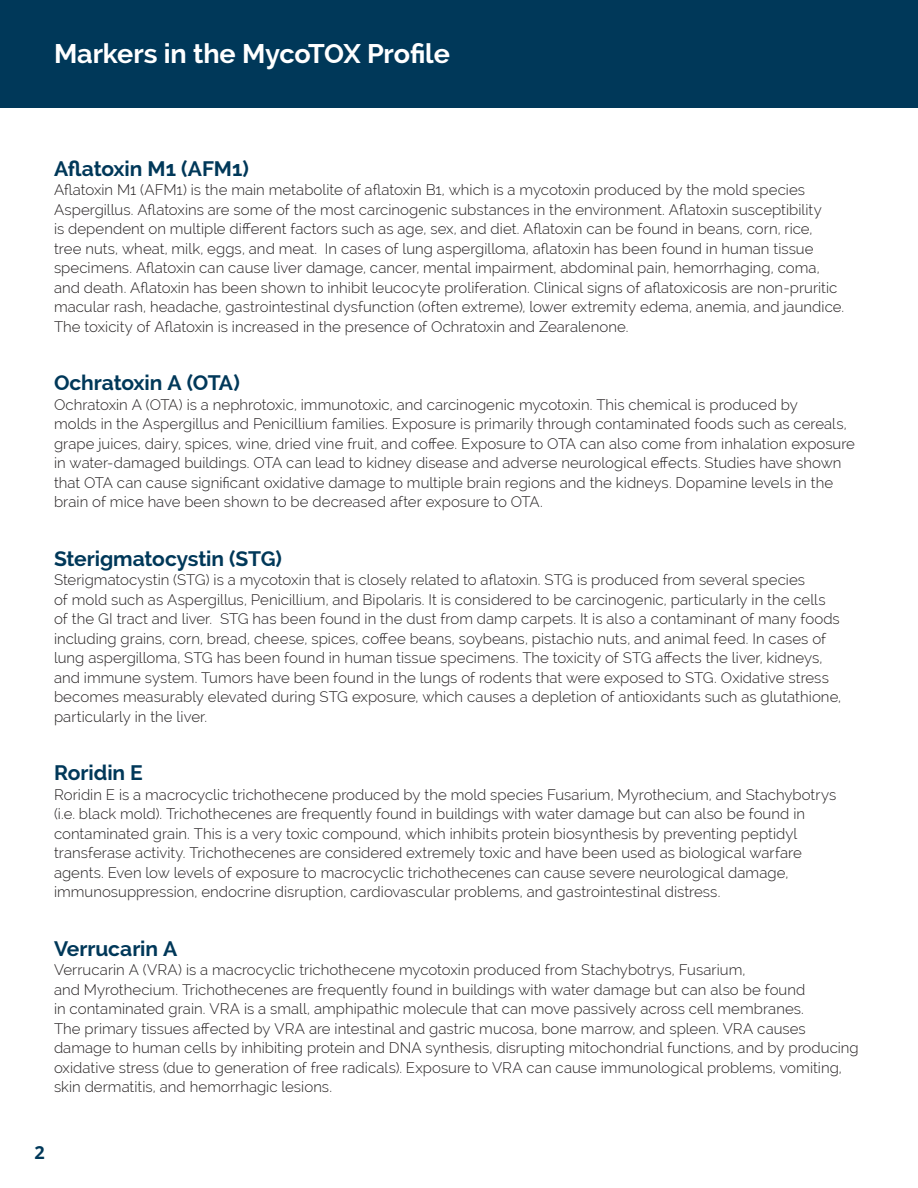
<style>
.page{position:relative;width:918px;height:1188px;background:#fff}
.page>*{position:absolute;margin:0;border:0;box-sizing:border-box;transform-origin:0 0}
.t1{font:700 27px "Raleway";letter-spacing:-.01em;color:#fff}
.t2{font:700 21px "Raleway";letter-spacing:-.005em;color:#003859}
.t3{font:700 18px "Open Sans";color:#003859}
.t4{font:300 15px/19.5px "Raleway";color:#231f20}
</style>
<div class="page">
<div style="left:0;top:0;width:918px;height:108px;background:#003859"></div>
<h1 class="t1" style="left:54px;top:38px;width:397px">Markers in the MycoTOX Profile</h1>
<h2 class="t2" style="left:54px;top:156px;width:197px">Aflatoxin M1 (AFM1)</h2>
<p class="t4" style="left:54px;top:180px;width:792px">Aflatoxin M1 (AFM1) is the main metabolite of aflatoxin B1, which is a mycotoxin produced by the mold species Aspergillus. Aflatoxins are some of the most carcinogenic substances in the environment. Aflatoxin susceptibility<br>is dependent on multiple different factors such as age, sex, and diet. Aflatoxin can be found in beans, corn, rice,<br>tree nuts, wheat, milk, eggs, and meat. In cases of lung aspergilloma, aflatoxin has been found in human tissue specimens. Aflatoxin can cause liver damage, cancer, mental impairment, abdominal pain, hemorrhaging, coma, and death. Aflatoxin has been shown to inhibit leucocyte proliferation. Clinical signs of aflatoxicosis are non-pruritic macular rash, headache, gastrointestinal dysfunction (often extreme), lower extremity edema, anemia, and jaundice.<br>The toxicity of Aflatoxin is increased in the presence of Ochratoxin and Zearalenone.</p>
<h2 class="t2" style="left:54px;top:371px;width:187px">Ochratoxin A (OTA)</h2>
<p class="t4" style="left:54px;top:395px;width:803px">Ochratoxin A (OTA) is a nephrotoxic, immunotoxic, and carcinogenic mycotoxin. This chemical is produced by<br>molds in the Aspergillus and Penicillium families. Exposure is primarily through contaminated foods such as cereals, grape juices, dairy, spices, wine, dried vine fruit, and coffee. Exposure to OTA can also come from inhalation exposure in water-damaged buildings. OTA can lead to kidney disease and adverse neurological effects. Studies have shown that OTA can cause significant oxidative damage to multiple brain regions and the kidneys. Dopamine levels in the brain of mice have been shown to be decreased after exposure to OTA.</p>
<h2 class="t2" style="left:54px;top:546px;width:230px">Sterigmatocystin (STG)</h2>
<p class="t4" style="left:54px;top:570px;width:789px">Sterigmatocystin (STG) is a mycotoxin that is closely related to aflatoxin. STG is produced from several species<br>of mold such as Aspergillus, Penicillium, and Bipolaris. It is considered to be carcinogenic, particularly in the cells of the GI tract and liver. STG has been found in the dust from damp carpets. It is also a contaminant of many foods including grains, corn, bread, cheese, spices, coffee beans, soybeans, pistachio nuts, and animal feed. In cases of lung aspergilloma, STG has been found in human tissue specimens. The toxicity of STG affects the liver, kidneys, and immune system. Tumors have been found in the lungs of rodents that were exposed to STG. Oxidative stress becomes measurably elevated during STG exposure, which causes a depletion of antioxidants such as glutathione, particularly in the liver.</p>
<h2 class="t2" style="left:54px;top:761px;width:90px">Roridin E</h2>
<p class="t4" style="left:54px;top:785px;width:784px">Roridin E is a macrocyclic trichothecene produced by the mold species Fusarium, Myrothecium, and Stachybotrys (i.e. black mold). Trichothecenes are frequently found in buildings with water damage but can also be found in contaminated grain. This is a very toxic compound, which inhibits protein biosynthesis by preventing peptidyl transferase activity. Trichothecenes are considered extremely toxic and have been used as biological warfare agents. Even low levels of exposure to macrocyclic trichothecenes can cause severe neurological damage, immunosuppression, endocrine disruption, cardiovascular problems, and gastrointestinal distress.</p>
<h2 class="t2" style="left:54px;top:936px;width:125px">Verrucarin A</h2>
<p class="t4" style="left:54px;top:960px;width:806px">Verrucarin A (VRA) is a macrocyclic trichothecene mycotoxin produced from Stachybotrys, Fusarium,<br>and Myrothecium. Trichothecenes are frequently found in buildings with water damage but can also be found<br>in contaminated grain. VRA is a small, amphipathic molecule that can move passively across cell membranes.<br>The primary tissues affected by VRA are intestinal and gastric mucosa, bone marrow, and spleen. VRA causes damage to human cells by inhibiting protein and DNA synthesis, disrupting mitochondrial functions, and by producing oxidative stress (due to generation of free radicals). Exposure to VRA can cause immunological problems, vomiting, skin dermatitis, and hemorrhagic lesions.</p>
<p class="t3" style="left:34px;top:1140px;width:12px">2</p>
</div>
